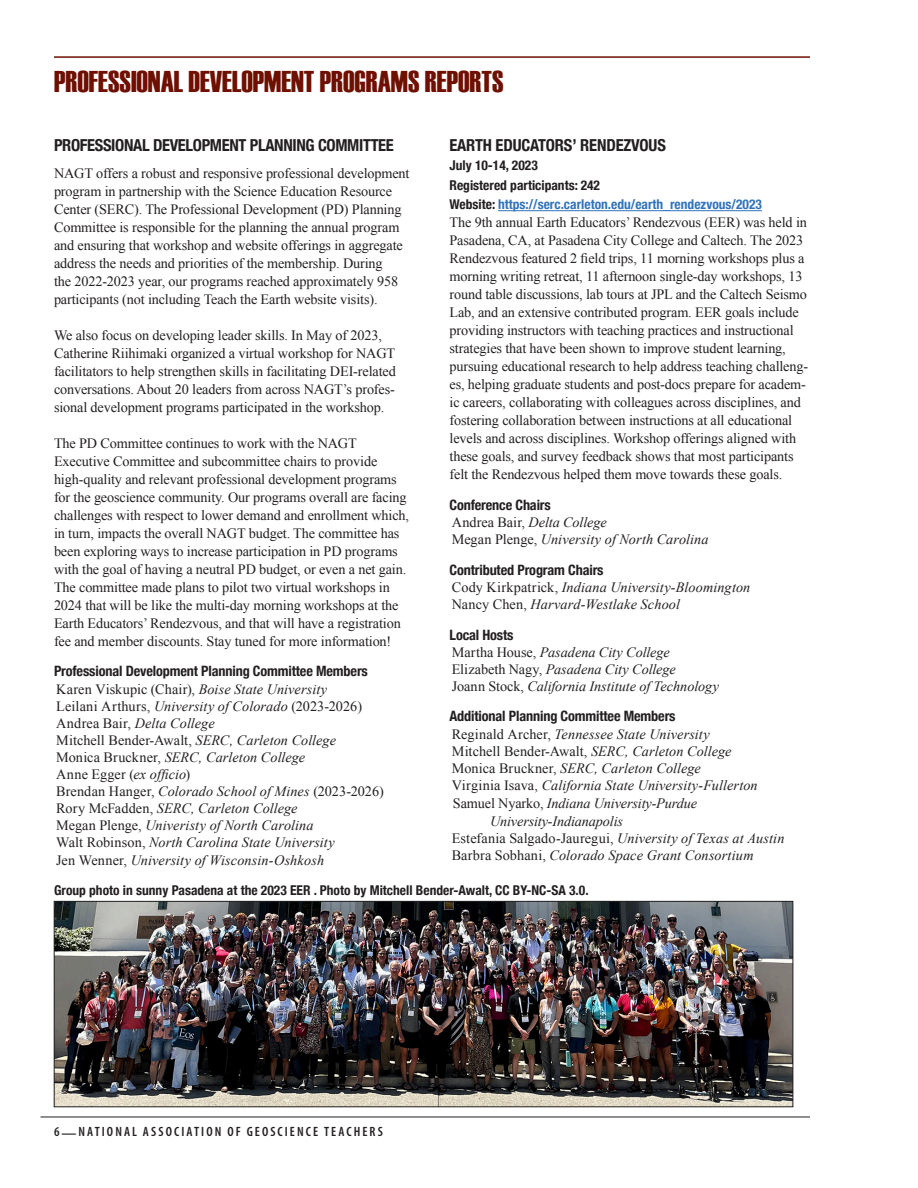
<style>
.page{position:relative;width:918px;height:1188px;background:#fff}
.page>*{position:absolute;margin:0;border:0;box-sizing:border-box;transform-origin:0 0}
.FeatureHeadCaps{font:30px "Haettenschweiler";color:#6f0f00}
.PD_PROGRAMMING{font:700 condensed 16.5px "Helvetica Neue";letter-spacing:-.02em;color:#231f20}
.Body1{font:14.25px/18px "Times New Roman";letter-spacing:-.01em;color:#231f20}
.Bullet_Points_Tighter{font:italic 14.25px "Times New Roman";letter-spacing:.005em;color:#231f20}
.Bullet_Points_Tighter-2{font:14.25px "Times New Roman";letter-spacing:.005em;color:#231f20}
.Committee_Heads__etc{font:700 condensed 14.25px "Helvetica Neue";letter-spacing:-.01em;color:#231f20}
.Body1-2{font:italic 14.25px/18px "Times New Roman";letter-spacing:-.01em;color:#231f20}
.t1{font:700 condensed 13.5px "Helvetica Neue";color:#231f20}
.t2{font:700 condensed 13.5px "Helvetica Neue";color:#3073ba}
.t3{font:600 condensed 13.5px "Myriad Pro";letter-spacing:.155em;color:#231f20}
.s1{font-style:italic}
.s2{font-style:normal}
.s3{color:#231f20}
.s4{font-size:15px}
</style>
<div class="page">
<hr style="left:54px;top:56px;width:756px;height:2px;background:#6f0f00">
<hr style="left:498px;top:210px;width:264px;height:1px;background:#3073ba">
<img style="left:56px;top:903px;width:735px;height:202px">
<div style="left:54px;top:901px;width:739px;height:206px;border:1px solid #231f20"></div>
<hr style="left:40px;top:1117px;width:770px;height:1px;background:#231f20">
<p class="FeatureHeadCaps" style="left:54px;top:64px;width:451px">PROFESSIONAL DEVELOPMENT PROGRAMS REPORTS</p>
<p class="PD_PROGRAMMING" style="left:54px;top:131px;width:341px">PROFESSIONAL DEVELOPMENT PLANNING COMMITTEE</p>
<p class="Body1" style="left:54px;top:164px;width:357px">NAGT offers a robust and responsive professional development program in partnership with the Science Education Resource Center (SERC). The Professional Development (PD) Planning Committee is responsible for the planning the annual program and ensuring that workshop and website offerings in aggregate address the needs and priorities of the membership. During<br>the 2022-2023 year, our programs reached approximately 958 participants (not including Teach the Earth website visits).</p>
<p class="Body1" style="left:54px;top:326px;width:343px">We also focus on developing leader skills. In May of 2023, Catherine Riihimaki organized a virtual workshop for NAGT facilitators to help strengthen skills in facilitating DEI-related conversations. About 20 leaders from across NAGT’s profes&shy;sional development programs participated in the workshop.</p>
<p class="Body1" style="left:54px;top:434px;width:357px">The PD Committee continues to work with the NAGT Executive Committee and subcommittee chairs to provide high-quality and relevant professional development programs for the geoscience community. Our programs overall are facing challenges with respect to lower demand and enrollment which, in turn, impacts the overall NAGT budget. The committee has been exploring ways to increase participation in PD programs with the goal of having a neutral PD budget, or even a net gain.<br>The committee made plans to pilot two virtual workshops in 2024 that will be like the multi-day morning workshops at the Earth Educators’ Rendezvous, and that will have a registration fee and member discounts. Stay tuned for more information!</p>
<p class="Committee_Heads__etc" style="left:54px;top:660px;width:315px">Professional Development Planning Committee Members</p>
<p class="Bullet_Points_Tighter-2" style="left:56px;top:679px;width:272px">Karen Viskupic (Chair), <span class="s1">Boise State University</span></p>
<p class="Bullet_Points_Tighter-2" style="left:56px;top:696px;width:307px">Leilani Arthurs, <span class="s1">University of Colorado</span> (2023-2026)</p>
<p class="Bullet_Points_Tighter" style="left:56px;top:713px;width:160px"><span class="s2">Andrea Bair,</span> Delta College</p>
<p class="Bullet_Points_Tighter-2" style="left:56px;top:731px;width:281px">Mitchell Bender-Awalt, <span class="s1">SERC, Carleton College</span></p>
<p class="Bullet_Points_Tighter" style="left:56px;top:747px;width:251px"><span class="s2">Monica Bruckner,</span> SERC, Carleton College</p>
<p class="Bullet_Points_Tighter-2" style="left:56px;top:765px;width:136px">Anne Egger (<span class="s1">ex officio</span>)</p>
<p class="Bullet_Points_Tighter-2" style="left:56px;top:782px;width:329px">Brendan Hanger, <span class="s1">Colorado School of Mines</span> (2023-2026)</p>
<p class="Bullet_Points_Tighter" style="left:56px;top:799px;width:243px"><span class="s2">Rory McFadden,</span> SERC, Carleton College</p>
<p class="Bullet_Points_Tighter" style="left:56px;top:816px;width:259px"><span class="s2">Megan Plenge,</span> Univeristy of North Carolina</p>
<p class="Bullet_Points_Tighter" style="left:56px;top:833px;width:280px"><span class="s2">Walt Robinson,</span> North Carolina State University</p>
<p class="Bullet_Points_Tighter" style="left:56px;top:851px;width:269px"><span class="s2">Jen Wenner,</span> University of Wisconsin-Oshkosh</p>
<p class="PD_PROGRAMMING" style="left:450px;top:131px;width:218px">EARTH EDUCATORS’ RENDEZVOUS</p>
<p class="t1" style="left:450px;top:154px;width:90px">July 10-14, 2023</p>
<p class="t1" style="left:450px;top:174px;width:152px">Registered participants: 242</p>
<p class="t2" style="left:450px;top:193px;width:314px"><span class="s3">Website:</span> https://serc.carleton.edu/earth_rendezvous/2023</p>
<p class="Body1" style="left:450px;top:213px;width:360px">The 9th annual Earth Educators’ Rendezvous (EER) was held in Pasadena, CA, at Pasadena City College and Caltech. The 2023<br>Rendezvous featured 2 field trips, 11 morning workshops plus a morning writing retreat, 11 afternoon single-day workshops, 13 round table discussions, lab tours at JPL and the Caltech Seismo Lab, and an extensive contributed program. EER goals include providing instructors with teaching practices and instructional strategies that have been shown to improve student learning, pursuing educational research to help address teaching challeng&shy;es, helping graduate students and post-docs prepare for academ&shy;ic careers, collaborating with colleagues across disciplines, and fostering collaboration between instructions at all educational levels and across disciplines. Workshop offerings aligned with these goals, and survey feedback shows that most participants felt the Rendezvous helped them move towards these goals.</p>
<p class="Committee_Heads__etc" style="left:450px;top:493px;width:103px">Conference Chairs</p>
<p class="Bullet_Points_Tighter" style="left:452px;top:512px;width:156px"><span class="s2">Andrea Bair,</span> Delta College</p>
<p class="Bullet_Points_Tighter" style="left:452px;top:530px;width:258px"><span class="s2">Megan Plenge,</span> University of North Carolina</p>
<p class="Committee_Heads__etc" style="left:450px;top:558px;width:156px">Contributed Program Chairs</p>
<p class="Bullet_Points_Tighter" style="left:452px;top:577px;width:300px"><span class="s2">Cody Kirkpatrick,</span> Indiana University-Bloomington</p>
<p class="Bullet_Points_Tighter" style="left:452px;top:594px;width:230px"><span class="s2">Nancy Chen,</span> Harvard-Westlake School</p>
<p class="Committee_Heads__etc" style="left:450px;top:623px;width:65px">Local Hosts</p>
<p class="Bullet_Points_Tighter" style="left:452px;top:642px;width:219px"><span class="s2">Martha House,</span> Pasadena City College</p>
<p class="Bullet_Points_Tighter" style="left:452px;top:659px;width:225px"><span class="s2">Elizabeth Nagy,</span> Pasadena City College</p>
<p class="Bullet_Points_Tighter" style="left:452px;top:676px;width:269px"><span class="s2">Joann Stock,</span> California Institute of Technology</p>
<p class="Committee_Heads__etc" style="left:450px;top:705px;width:228px">Additional Planning Committee Members</p>
<p class="Bullet_Points_Tighter" style="left:452px;top:724px;width:260px"><span class="s2">Reginald Archer,</span> Tennessee State University</p>
<p class="Bullet_Points_Tighter-2" style="left:452px;top:741px;width:281px">Mitchell Bender-Awalt, <span class="s1">SERC, Carleton College</span></p>
<p class="Bullet_Points_Tighter" style="left:452px;top:758px;width:251px"><span class="s2">Monica Bruckner,</span> SERC, Carleton College</p>
<p class="Bullet_Points_Tighter" style="left:452px;top:775px;width:307px"><span class="s2">Virginia Isava,</span> California State University-Fullerton</p>
<p class="Body1-2" style="left:490px;top:794px;width:208px;text-indent:-37px"><span class="s2">Samuel Nyarko,</span> Indiana University-Purdue<br>University-Indianapolis</p>
<p class="Bullet_Points_Tighter-2" style="left:452px;top:829px;width:334px">Estefania Salgado-Jauregui, <span class="s1">University of Texas at Austin</span></p>
<p class="Bullet_Points_Tighter" style="left:452px;top:845px;width:303px"><span class="s2">Barbra Sobhani,</span> Colorado Space Grant Consortium</p>
<p class="t1" style="left:54px;top:879px;width:536px">Group photo in sunny Pasadena at the 2023 EER . Photo by Mitchell Bender-Awalt, CC BY-NC-SA 3.0.</p>
<p class="t3" style="left:54px;top:1123px;width:330px">6 <span class="s4">—</span>NATIONAL ASSOCIATION OF GEOSCIENCE TEACHERS</p>
</div>
